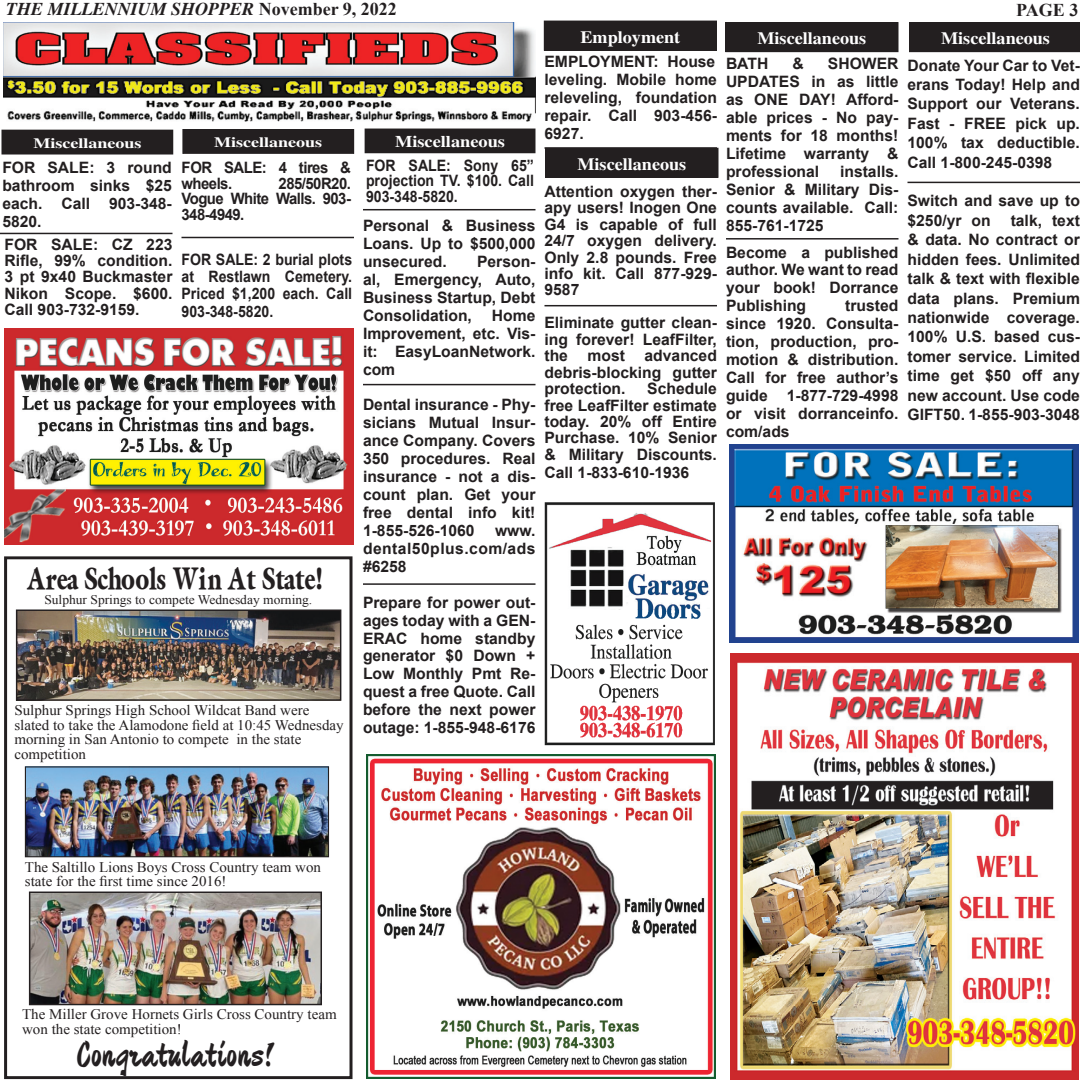
<style>
.page{position:relative;width:1080px;height:1080px;background:#fff}
.page>*{position:absolute;margin:0;border:0;box-sizing:border-box;transform-origin:0 0}
.t1{font:35.1px "Devonshire";color:#231f20;scale:1.12 1}
.t2{font:30.6px "Acanthus Black SSK";color:#231f20;scale:.76 1}
.t3{font:italic 700 18px "Times New Roman";color:#231f20}
.t4{font:700 18px "Times New Roman";color:#231f20}
.t5{font:700 17.4px "Times";color:#fff;scale:1.04 1}
.t6{font:700 16.5px "Times";color:#fff;scale:1.11 1}
.t7{font:700 15.75px/18px "Arial";color:#231f20;text-align:justify}
.t8{font:700 15.75px/17.2px "Arial";color:#231f20;text-align:justify;scale:.9 1}
.t9{font:700 15.75px/15.6px "Arial";color:#231f20;text-align:justify;scale:.95 1}
.t10{font:700 15.75px/15.6px "Arial";letter-spacing:-.035em;color:#231f20;scale:.95 1}
.t11{font:14.55px/14.5px "Times New Roman";color:#231f20}
.t12{font:700 14.4px "Times";color:#fff;scale:1.25 1}
.t13{font:13.2px "Times New Roman";color:#231f20}
.s1{font-style:normal}
</style>
<div class="page">
<div style="left:183px;top:130px;width:171px;height:23px;background:#231f20"></div>
<div style="left:182px;top:129px;width:172px;height:25px;border:1px solid #231f20"></div>
<div style="left:365px;top:129px;width:170px;height:24px;background:#231f20"></div>
<hr style="left:182px;top:237px;width:172px;height:1px;background:#231f20">
<div style="left:544px;top:21px;width:172px;height:29px;background:#231f20"></div>
<div style="left:544px;top:21px;width:173px;height:30px;border:1px solid #231f20"></div>
<div style="left:726px;top:23px;width:172px;height:29px;background:#231f20"></div>
<div style="left:725px;top:22px;width:174px;height:30px;border:1px solid #231f20"></div>
<img style="left:3px;top:22px;width:532px;height:100px">
<div style="left:546px;top:148px;width:172px;height:29px;background:#231f20"></div>
<div style="left:545px;top:148px;width:174px;height:30px;border:1px solid #231f20"></div>
<img style="left:544px;top:502px;width:171px;height:243px">
<hr style="left:363px;top:209px;width:173px;height:1px;background:#231f20">
<div style="left:909px;top:22px;width:171px;height:30px;background:#231f20"></div>
<hr style="left:0;top:233px;width:172px;height:1px;background:#231f20">
<hr style="left:544px;top:147px;width:173px;height:2px;background:#231f20">
<img style="left:729px;top:445px;width:349px;height:197px">
<div style="left:2px;top:130px;width:171px;height:24px;background:#231f20"></div>
<div style="left:1px;top:130px;width:172px;height:25px;border:1px solid #231f20"></div>
<img style="left:366px;top:754px;width:350px;height:324px">
<img style="left:4px;top:328px;width:350px;height:216px">
<hr style="left:363px;top:384px;width:173px;height:1px;background:#231f20">
<hr style="left:363px;top:583px;width:173px;height:2px;background:#231f20">
<hr style="left:544px;top:305px;width:173px;height:1px;background:#231f20">
<hr style="left:726px;top:238px;width:172px;height:2px;background:#231f20">
<hr style="left:908px;top:182px;width:172px;height:1px;background:#231f20">
<img style="left:730px;top:653px;width:348px;height:427px">
<div style="left:4px;top:556px;width:348px;height:523px;border:3px solid #231f20"></div>
<img style="left:31px;top:894px;width:289px;height:109px">
<div style="left:29px;top:892px;width:293px;height:113px;border:1px solid #231f20"></div>
<img style="left:27px;top:768px;width:300px;height:87px">
<div style="left:25px;top:766px;width:304px;height:91px;border:1px solid #231f20"></div>
<img style="left:18px;top:611px;width:321px;height:88px">
<div style="left:16px;top:609px;width:325px;height:92px;border:1px solid #231f20"></div>
<p class="t3" style="left:6px;top:-2px;width:392px">THE MILLENNIUM SHOPPER <span class="s1">November 9, 2022</span></p>
<p class="t4" style="left:1016px;top:-3px;width:64px">PAGE 3</p>
<p class="t12" style="left:33px;top:134px;width:88px">Miscellaneous</p>
<p class="t12" style="left:214px;top:134px;width:88px">Miscellaneous</p>
<p class="t7" style="left:2px;top:159px;width:171px">FOR SALE: 3 round bathroom sinks $25 each. Call 903-348- 5820.</p>
<p class="t10" style="left:182px;top:161px;width:180px">FOR SALE: 4 tires &amp; wheels.</p>
<p class="t9" style="left:182px;top:176px;width:180px;text-indent:97px">285/50R20.<br>Vogue White Walls. 903- 348-4949.</p>
<p class="t7" style="left:4px;top:236px;width:170px;line-height:16.5px">FOR SALE: CZ 223<br>Rifle, 99% condition.<br>3 pt 9x40 Buckmaster Nikon Scope. $600.<br>Call 903-732-9159.</p>
<p class="t8" style="left:182px;top:251px;width:191px">FOR SALE: 2 burial plots at Restlawn Cemetery.<br>Priced $1,200 each. Call 903-348-5820.</p>
<h2 class="t2" style="left:27px;top:560px;width:391px">Area Schools Win At State!</h2>
<p class="t13" style="left:44px;top:591px;width:269px">Sulphur Springs to compete Wednesday morning.</p>
<p class="t11" style="left:14px;top:703px;width:331px">Sulphur Springs High School Wildcat Band were slated to take the Alamodone field at 10:45 Wednesday morning in San Antonio to compete in the state competition</p>
<p class="t6" style="left:395px;top:132px;width:101px">Miscellaneous</p>
<p class="t8" style="left:366px;top:158px;width:188px;line-height:15.8px">FOR SALE: Sony 65” projection TV. $100. Call 903-348-5820.</p>
<p class="t7" style="left:363px;top:217px;width:174px">Personal &amp; Business Loans. Up to $500,000 unsecured.</p>
<p class="t7" style="left:363px;top:253px;width:174px;text-indent:114px">Person&shy;al, Emergency, Auto, Business Startup, Debt Consolidation,</p>
<p class="t7" style="left:363px;top:307px;width:174px;text-indent:129px">Home Improvement, etc. Vis&shy;it: EasyLoanNetwork. com</p>
<p class="t7" style="left:363px;top:396px;width:174px">Dental insurance - Phy&shy;sicians Mutual Insur&shy;ance Company. Covers 350 procedures. Real insurance - not a dis&shy;count plan. Get your free dental info kit!<br>1-855-526-1060</p>
<p class="t7" style="left:363px;top:522px;width:174px;text-indent:132px">www. dental50plus.com/ads #6258</p>
<p class="t7" style="left:363px;top:594px;width:174px">Prepare for power out&shy;ages today with a GEN-ERAC home standby generator $0 Down + Low Monthly Pmt Re&shy;quest a free Quote. Call before the next power outage: 1-855-948-6176</p>
<p class="t5" style="left:580px;top:26px;width:97px">Employment</p>
<p class="t5" style="left:757px;top:28px;width:106px">Miscellaneous</p>
<p class="t7" style="left:544px;top:53px;width:174px">EMPLOYMENT: House leveling. Mobile home releveling, foundation repair. Call 903-456- 6927.</p>
<p class="t5" style="left:577px;top:153px;width:106px">Miscellaneous</p>
<p class="t7" style="left:545px;top:183px;width:174px;line-height:16.5px">Attention oxygen ther&shy;apy users! Inogen One G4 is capable of full 24/7 oxygen delivery.<br>Only 2.8 pounds. Free info kit. Call 877-929- 9587</p>
<p class="t7" style="left:545px;top:315px;width:174px;line-height:16.5px">Eliminate gutter clean&shy;ing forever! LeafFilter, the most advanced debris-blocking gutter protection.</p>
<p class="t7" style="left:545px;top:381px;width:174px;line-height:16.5px;text-indent:103px">Schedule free LeafFilter estimate today. 20% off Entire Purchase. 10% Senior &amp; Military Discounts.</p>
<p class="t7" style="left:545px;top:464px;width:146px">Call 1-833-610-1936</p>
<p class="t7" style="left:726px;top:55px;width:174px;text-indent:102px">SHOWER UPDATES in as little as ONE DAY! Afford&shy;able prices - No pay&shy;ments for 18 months!<br>Lifetime warranty &amp; professional</p>
<p class="t7" style="left:726px;top:55px;width:44px">BATH</p>
<p class="t7" style="left:792px;top:55px;width:13px">&amp;</p>
<p class="t7" style="left:726px;top:163px;width:174px;text-indent:114px">installs.<br>Senior &amp; Military Dis&shy;counts available. Call:<br>855-761-1725</p>
<p class="t7" style="left:726px;top:244px;width:174px">Become a published author. We want to read your book! Dorrance Publishing</p>
<p class="t7" style="left:726px;top:297px;width:174px;text-indent:119px">trusted since 1920. Consulta&shy;tion, production, pro&shy;motion &amp; distribution.<br>Call for free author’s guide 1-877-729-4998 or visit dorranceinfo. com/ads</p>
<p class="t5" style="left:941px;top:28px;width:106px">Miscellaneous</p>
<p class="t7" style="left:908px;top:56px;width:174px;line-height:19.4px">Donate Your Car to Vet&shy;erans Today! Help and Support our Veterans.<br>Fast - FREE pick up.<br>100% tax deductible.<br>Call 1-800-245-0398</p>
<p class="t7" style="left:908px;top:192px;width:174px;line-height:19.5px">Switch and save up to $250/yr on</p>
<p class="t7" style="left:908px;top:211px;width:174px;line-height:19.5px;text-indent:103px">talk, text &amp; data. No contract or hidden fees. Unlimited talk &amp; text with flexible data plans. Premium nationwide coverage.<br>100% U.S. based cus&shy;tomer service. Limited time get $50 off any new account. Use code GIFT50. 1-855-903-3048</p>
<p class="t11" style="left:25px;top:859px;width:298px">The Saltillo Lions Boys Cross Country team won state for the first time since 2016!</p>
<p class="t11" style="left:22px;top:1007px;width:316px">The Miller Grove Hornets Girls Cross Country team won the state competition!</p>
<h1 class="t1" style="left:76px;top:1032px;width:178px">Congratulations!</h1>
</div>
